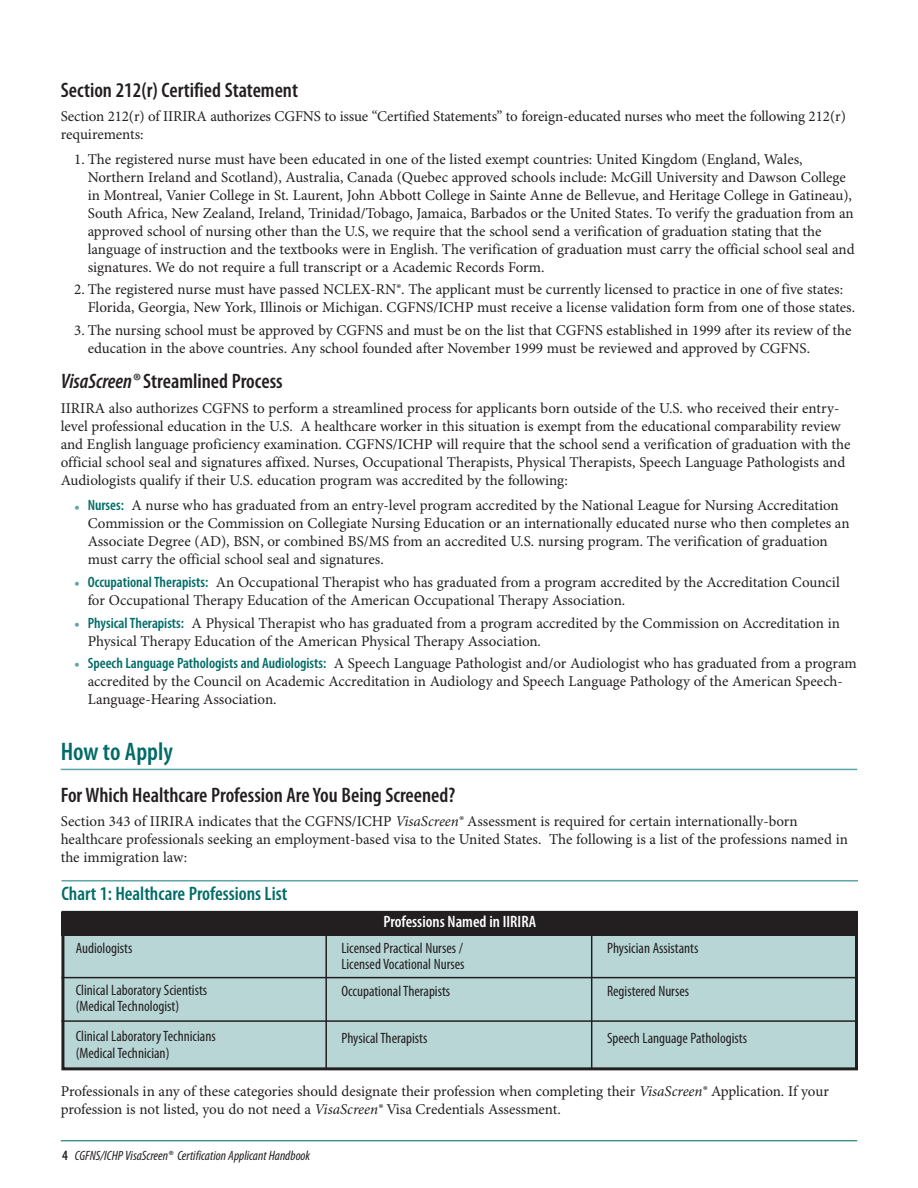
<style>
.page{position:relative;width:918px;height:1188px;background:#fff}
.page>*{position:absolute;margin:0;border:0;box-sizing:border-box;transform-origin:0 0}
.t1{font:600 condensed 25.5px "Myriad Pro";color:#006c67}
.t2{font:600 condensed 21px "Myriad Pro";color:#231f20}
.t3{font:600 condensed 19.5px "Myriad Pro";color:#006c67}
.t4{font:600 condensed 16.5px "Myriad Pro";color:#fff}
.t5{font:15px/18px "Minion Pro";color:#231f20}
.t6{font:condensed 15px/16.5px "Myriad Pro";color:#231f20}
.t7{font:italic condensed 13.5px "Myriad Pro";color:#231f20}
.s1{font-style:italic}
.s2{color:#60a6a6}
.s3{font-family:"Myriad Pro";font-weight:600;font-stretch:condensed;color:#006c67}
.s4{font-weight:600;font-style:normal;font-size:14.25px}
</style>
<div class="page">
<hr style="left:61px;top:769px;width:796px;height:1px;background:#60a6a6">
<hr style="left:61px;top:1140px;width:796px;height:1px;background:#006c67">
<hr style="left:62px;top:880px;width:796px;height:2px;background:#60a6a6">
<div style="left:63px;top:912px;width:793px;height:157px;background:#b8d6d6"></div>
<div style="left:61px;top:911px;width:797px;height:159px;border:3px solid #231f20"></div>
<div style="left:61px;top:912px;width:797px;height:24px;background:#231f20"></div>
<hr style="left:325px;top:926px;width:2px;height:143px;background:#231f20">
<hr style="left:591px;top:918px;width:1px;height:150px;background:#231f20">
<hr style="left:61px;top:977px;width:797px;height:1px;background:#231f20">
<hr style="left:61px;top:1020px;width:797px;height:2px;background:#231f20">
<h2 class="t2" style="left:61px;top:82px;width:239px">Section 212(r) Certified Statement</h2>
<p class="t5" style="left:61px;top:109px;width:787px">Section 212(r) of IIRIRA authorizes CGFNS to issue “Certified Statements” to foreign-educated nurses who meet the following 212(r) requirements:</p>
<p class="t5" style="left:88px;top:152px;width:769px;text-indent:-14px">1. The registered nurse must have been educated in one of the listed exempt countries: United Kingdom (England, Wales, Northern Ireland and Scotland), Australia, Canada (Quebec approved schools include: McGill University and Dawson College in Montreal, Vanier College in St. Laurent, John Abbott College in Sainte Anne de Bellevue, and Heritage College in Gatineau), South Africa, New Zealand, Ireland, Trinidad/Tobago, Jamaica, Barbados or the United States. To verify the graduation from an approved school of nursing other than the U.S, we require that the school send a verification of graduation stating that the language of instruction and the textbooks were in English. The verification of graduation must carry the official school seal and signatures. We do not require a full transcript or a Academic Records Form.</p>
<p class="t5" style="left:88px;top:282px;width:769px;text-indent:-14px">2. The registered nurse must have passed NCLEX-RN®. The applicant must be currently licensed to practice in one of five states:<br>Florida, Georgia, New York, Illinois or Michigan. CGFNS/ICHP must receive a license validation form from one of those states.</p>
<p class="t5" style="left:88px;top:322px;width:765px;text-indent:-14px">3. The nursing school must be approved by CGFNS and must be on the list that CGFNS established in 1999 after its review of the education in the above countries. Any school founded after November 1999 must be reviewed and approved by CGFNS.</p>
<h2 class="t2" style="left:61px;top:373px;width:223px"><span class="s1">VisaScreen®</span> Streamlined Process</h2>
<p class="t5" style="left:61px;top:401px;width:791px">IIRIRA also authorizes CGFNS to perform a streamlined process for applicants born outside of the U.S. who received their entry&shy;level professional education in the U.S. A healthcare worker in this situation is exempt from the educational comparability review and English language proficiency examination. CGFNS/ICHP will require that the school send a verification of graduation with the official school seal and signatures affixed. Nurses, Occupational Therapists, Physical Therapists, Speech Language Pathologists and Audiologists qualify if their U.S. education program was accredited by the following:</p>
<p class="t5" style="left:88px;top:498px;width:763px;text-indent:-13px"><span class="s2">•</span> <span class="s3">Nurses:</span> A nurse who has graduated from an entry-level program accredited by the National League for Nursing Accreditation Commission or the Commission on Collegiate Nursing Education or an internationally educated nurse who then completes an Associate Degree (AD), BSN, or combined BS/MS from an accredited U.S. nursing program. The verification of graduation must carry the official school seal and signatures.</p>
<p class="t5" style="left:88px;top:575px;width:754px;text-indent:-13px"><span class="s2">•</span> <span class="s3">Occupational Therapists:</span> An Occupational Therapist who has graduated from a program accredited by the Accreditation Council for Occupational Therapy Education of the American Occupational Therapy Association.</p>
<p class="t5" style="left:88px;top:615px;width:754px;text-indent:-13px"><span class="s2">•</span> <span class="s3">Physical Therapists:</span> A Physical Therapist who has graduated from a program accredited by the Commission on Accreditation in<br>Physical Therapy Education of the American Physical Therapy Association.</p>
<p class="t5" style="left:88px;top:656px;width:771px;text-indent:-14px"><span class="s2">•</span> <span class="s3">Speech Language Pathologists and Audiologists:</span> A Speech Language Pathologist and/or Audiologist who has graduated from a program accredited by the Council on Academic Accreditation in Audiology and Speech Language Pathology of the American Speech-<br>Language-Hearing Association.</p>
<h1 class="t1" style="left:61px;top:742px;width:114px">How to Apply</h1>
<h2 class="t2" style="left:61px;top:788px;width:396px">For Which Healthcare Profession Are You Being Screened?</h2>
<p class="t5" style="left:61px;top:813px;width:789px">Section 343 of IIRIRA indicates that the CGFNS/ICHP <span class="s1">VisaScreen®</span> Assessment is required for certain internationally-born healthcare professionals seeking an employment-based visa to the United States. The following is a list of the professions named in the immigration law:</p>
<h3 class="t3" style="left:61px;top:887px;width:227px">Chart 1: Healthcare Professions List</h3>
<p class="t6" style="left:76px;top:941px;width:58px">Audiologists</p>
<p class="t6" style="left:76px;top:983px;width:133px">Clinical Laboratory Scientists (Medical Technologist)</p>
<p class="t6" style="left:76px;top:1029px;width:142px">Clinical Laboratory Technicians (Medical Technician)</p>
<p class="t4" style="left:383px;top:916px;width:154px">Professions Named in IIRIRA</p>
<p class="t6" style="left:341px;top:941px;width:125px">Licensed Practical Nurses /<br>Licensed Vocational Nurses</p>
<p class="t6" style="left:341px;top:984px;width:110px">Occupational Therapists</p>
<p class="t6" style="left:341px;top:1031px;width:88px">Physical Therapists</p>
<p class="t6" style="left:607px;top:941px;width:93px">Physician Assistants</p>
<p class="t6" style="left:607px;top:984px;width:84px">Registered Nurses</p>
<p class="t6" style="left:607px;top:1031px;width:142px">Speech Language Pathologists</p>
<p class="t5" style="left:61px;top:1083px;width:770px">Professionals in any of these categories should designate their profession when completing their <span class="s1">VisaScreen®</span> Application. If your profession is not listed, you do not need a <span class="s1">VisaScreen®</span> Visa Credentials Assessment.</p>
<p class="t7" style="left:62px;top:1150px;width:249px"><span class="s4">4</span> CGFNS/ICHP VisaScreen® Certification Applicant Handbook</p>
</div>
